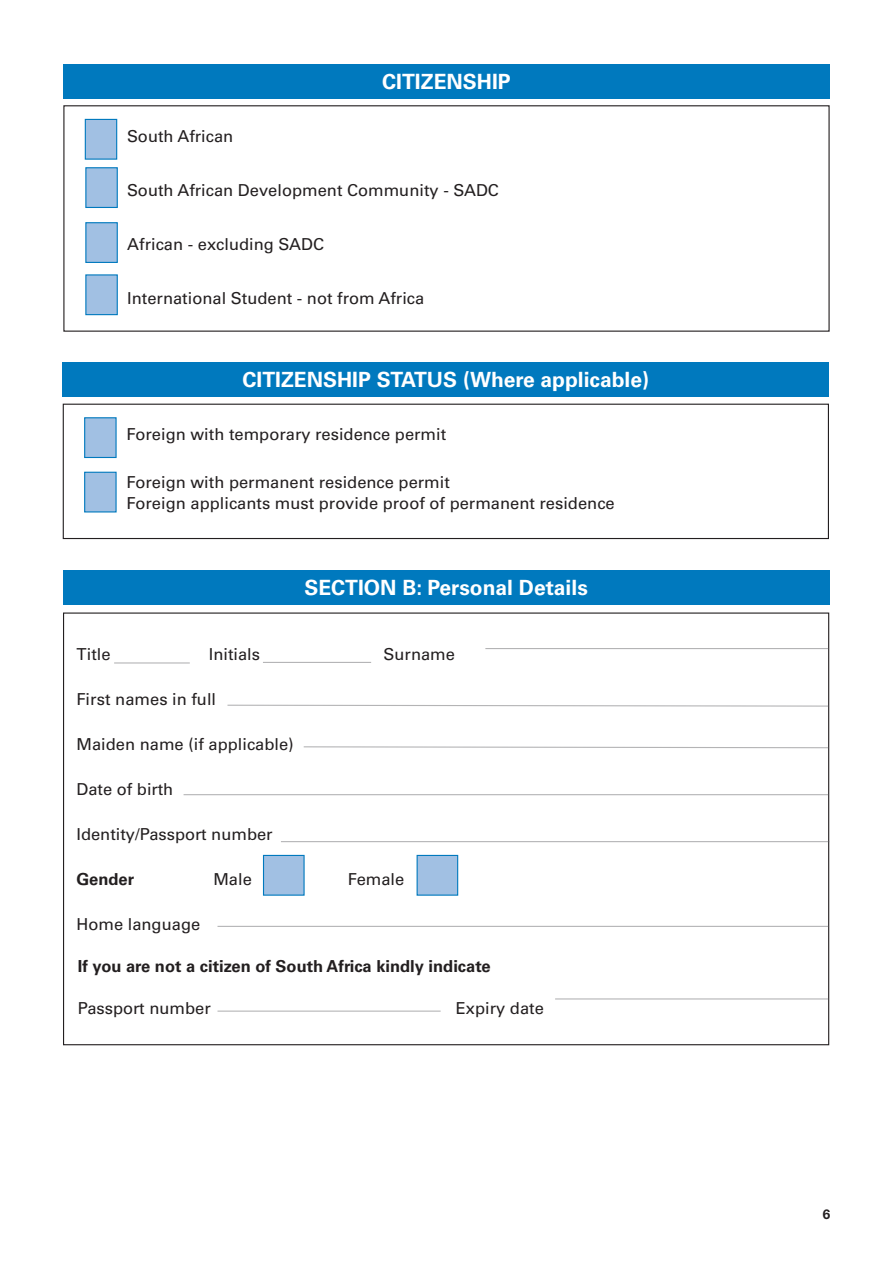
<style>
.page{position:relative;width:893px;height:1263px;background:#fff}
.page>*{position:absolute;margin:0;border:0;box-sizing:border-box;transform-origin:0 0}
.t1{font:700 21px "Univers LT Std";color:#fff}
.t2{font:16.5px/21px "Univers LT Std";color:#231f20}
.t3{font:700 16.5px "Univers LT Std";color:#231f20}
.t4{font:700 13.5px "Helvetica Neue LT Std";color:#231f20}
</style>
<div class="page">
<div style="left:63px;top:404px;width:766px;height:135px;border:1px solid #231f20"></div>
<div style="left:63px;top:363px;width:766px;height:34px;background:#0079be"></div>
<div style="left:84px;top:417px;width:33px;height:41px;background:#a1c0e3;border:1px solid #0079be"></div>
<div style="left:84px;top:472px;width:33px;height:40px;background:#a1c0e3;border:1px solid #0079be"></div>
<hr style="left:114px;top:662px;width:76px;height:1px;background:#636366">
<div style="left:263px;top:855px;width:42px;height:41px;background:#a1c0e3;border:1px solid #0079be"></div>
<svg style="left:227px;top:704px;width:603px;height:3px"></svg>
<hr style="left:263px;top:662px;width:108px;height:1px;background:#636366">
<hr style="left:217px;top:926px;width:611px;height:1px;background:#636366">
<hr style="left:184px;top:794px;width:644px;height:1px;background:#636366">
<div style="left:63px;top:570px;width:766px;height:34px;background:#0079be"></div>
<div style="left:417px;top:855px;width:41px;height:41px;background:#a1c0e3;border:1px solid #0079be"></div>
<hr style="left:281px;top:841px;width:548px;height:1px;background:#636366">
<hr style="left:485px;top:648px;width:343px;height:1px;background:#636366">
<hr style="left:217px;top:1010px;width:224px;height:2px;background:#636366">
<hr style="left:555px;top:998px;width:273px;height:1px;background:#636366">
<svg style="left:303px;top:746px;width:527px;height:3px"></svg>
<div style="left:63px;top:105px;width:767px;height:227px;border:1px solid #231f20"></div>
<div style="left:85px;top:222px;width:33px;height:41px;background:#a1c0e3;border:1px solid #0079be"></div>
<div style="left:85px;top:167px;width:33px;height:41px;background:#a1c0e3;border:1px solid #0079be"></div>
<div style="left:85px;top:274px;width:33px;height:41px;background:#a1c0e3;border:1px solid #0079be"></div>
<div style="left:63px;top:64px;width:767px;height:34px;background:#0079be"></div>
<div style="left:85px;top:119px;width:32px;height:41px;background:#a1c0e3;border:1px solid #0079be"></div>
<p class="t2" style="left:127px;top:126px;width:108px">South African</p>
<p class="t1" style="left:382px;top:69px;width:130px">CITIZENSHIP</p>
<p class="t2" style="left:127px;top:180px;width:373px">South African Development Community - SADC</p>
<p class="t2" style="left:127px;top:234px;width:198px">African - excluding SADC</p>
<p class="t2" style="left:127px;top:288px;width:299px">International Student - not from Africa</p>
<p class="t1" style="left:243px;top:367px;width:408px">CITIZENSHIP STATUS (Where applicable)</p>
<p class="t2" style="left:127px;top:424px;width:321px">Foreign with temporary residence permit</p>
<p class="t2" style="left:127px;top:472px;width:490px">Foreign with permanent residence permit<br>Foreign applicants must provide proof of permanent residence</p>
<p class="t1" style="left:304px;top:575px;width:285px">SECTION B: Personal Details</p>
<p class="t2" style="left:76px;top:644px;width:36px">Title</p>
<p class="t2" style="left:209px;top:644px;width:53px">Initials</p>
<p class="t2" style="left:383px;top:644px;width:73px">Surname</p>
<p class="t2" style="left:76px;top:689px;width:141px">First names in full</p>
<p class="t2" style="left:76px;top:734px;width:219px">Maiden name (if applicable)</p>
<p class="t2" style="left:76px;top:779px;width:98px">Date of birth</p>
<p class="t2" style="left:76px;top:824px;width:198px">Identity/Passport number</p>
<p class="t3" style="left:76px;top:869px;width:59px">Gender</p>
<p class="t2" style="left:213px;top:869px;width:40px">Male</p>
<p class="t2" style="left:348px;top:869px;width:58px">Female</p>
<p class="t2" style="left:76px;top:914px;width:125px">Home language</p>
<p class="t3" style="left:78px;top:956px;width:414px">If you are not a citizen of South Africa kindly indicate</p>
<p class="t2" style="left:78px;top:998px;width:134px">Passport number</p>
<p class="t2" style="left:456px;top:998px;width:90px">Expiry date</p>
<p class="t4" style="left:823px;top:1206px;width:9px">6</p>
</div>
